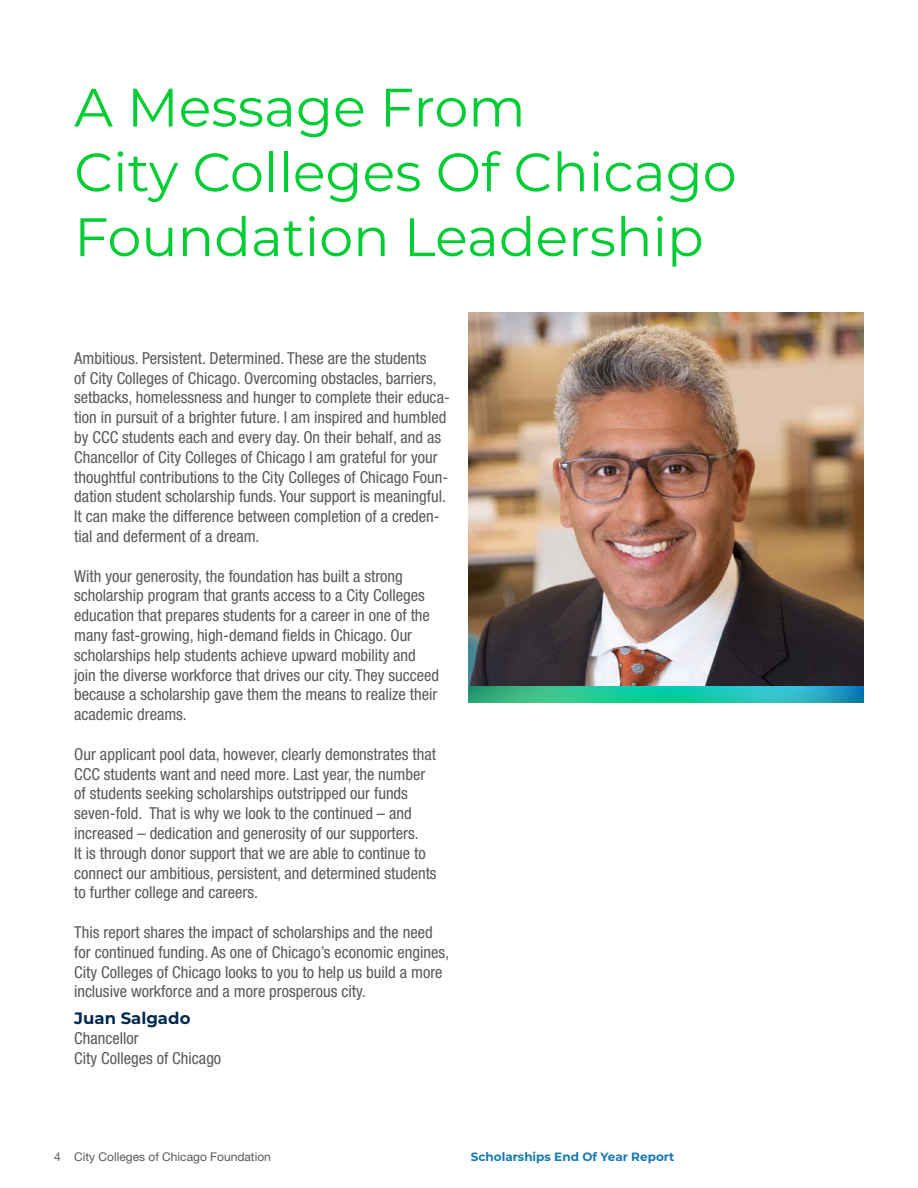
<style>
.page{position:relative;width:918px;height:1188px;background:#fff}
.page>*{position:absolute;margin:0;border:0;box-sizing:border-box;transform-origin:0 0}
.t1{font:54px/64.8px "Montserrat";color:#0c3}
.t2{font:condensed 16.5px/19.8px "Helvetica Neue LT Std";color:#58595b}
.t3{font:700 16.5px "Montserrat";color:#002950}
.t4{font:12px "Helvetica Neue LT Std";color:#58595b}
.t5{font:700 12px "Montserrat";color:#1579b2}
</style>
<div class="page">
<img style="left:469px;top:313px;width:395px;height:374px">
<svg style="left:468px;top:687px;width:396px;height:16px;background:#23bca3"></svg>
<h1 class="t1" style="left:74px;top:73px;width:664px">A Message From<br>City Colleges Of Chicago<br>Foundation Leadership</h1>
<p class="t2" style="left:74px;top:348px;width:377px">Ambitious. Persistent. Determined. These are the students<br>of City Colleges of Chicago. Overcoming obstacles, barriers, setbacks, homelessness and hunger to complete their educa&shy;tion in pursuit of a brighter future. I am inspired and humbled by CCC students each and every day. On their behalf, and as Chancellor of City Colleges of Chicago I am grateful for your thoughtful contributions to the City Colleges of Chicago Foun&shy;dation student scholarship funds. Your support is meaningful.<br>It can make the difference between completion of a creden&shy;tial and deferment of a dream.</p>
<p class="t2" style="left:74px;top:566px;width:366px">With your generosity, the foundation has built a strong scholarship program that grants access to a City Colleges education that prepares students for a career in one of the many fast-growing, high-demand fields in Chicago. Our scholarships help students achieve upward mobility and join the diverse workforce that drives our city. They succeed because a scholarship gave them the means to realize their academic dreams.</p>
<p class="t2" style="left:74px;top:744px;width:364px">Our applicant pool data, however, clearly demonstrates that CCC students want and need more. Last year, the number of students seeking scholarships outstripped our funds seven-fold. That is why we look to the continued – and increased – dedication and generosity of our supporters.<br>It is through donor support that we are able to continue to connect our ambitious, persistent, and determined students to further college and careers.</p>
<p class="t2" style="left:74px;top:922px;width:376px">This report shares the impact of scholarships and the need for continued funding. As one of Chicago’s economic engines, City Colleges of Chicago looks to you to help us build a more inclusive workforce and a more prosperous city.</p>
<p class="t3" style="left:74px;top:1006px;width:118px">Juan Salgado</p>
<p class="t2" style="left:74px;top:1028px;width:149px">Chancellor<br>City Colleges of Chicago</p>
<p class="t4" style="left:54px;top:1150px;width:218px">4 City Colleges of Chicago Foundation</p>
<p class="t5" style="left:471px;top:1148px;width:205px">Scholarships End Of Year Report</p>
</div>
